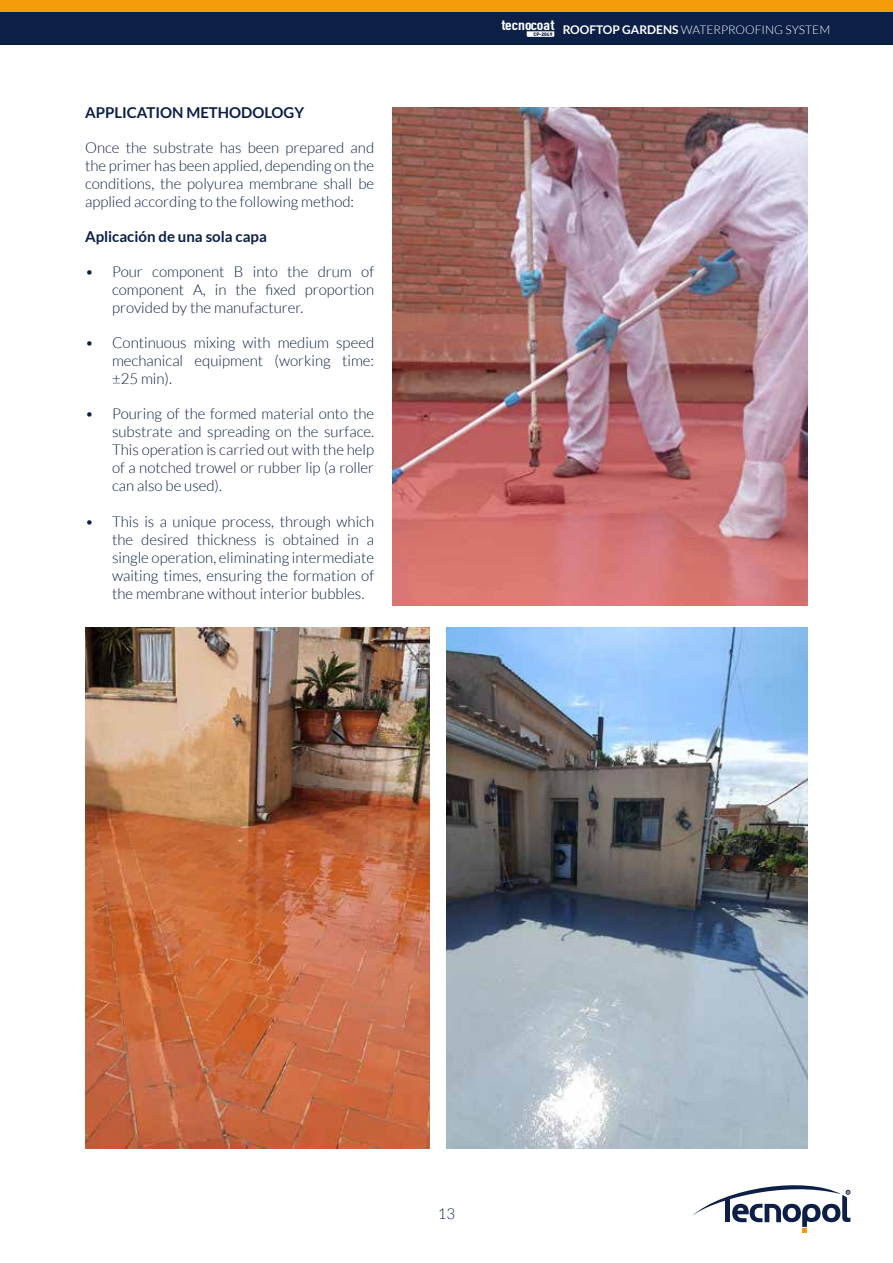
<style>
.page{position:relative;width:893px;height:1263px;background:#fff}
.page>*{position:absolute;margin:0;border:0;box-sizing:border-box;transform-origin:0 0}
.t1{font:300 15px/18px "Lato";color:#0c1f46;text-align:justify}
.t2{font:700 15px "Lato";color:#0c1f46}
.t3{font:14.4px "DIN Engschrift Std";color:#fff;scale:1.23 1}
.t4{font:300 12px "Lato";color:#fff}
.t5{font:900 4.95px "DIN";color:#0d1f45}
.s1{font-weight:700}
</style>
<div class="page">
<div style="left:0;top:12px;width:893px;height:33px;background:#0c1f46"></div>
<div style="left:0;top:0;width:893px;height:12px;background:#f59b09"></div>
<svg style="left:692px;top:1185px;width:158px;height:48px"></svg>
<svg style="left:527px;top:31px;width:27px;height:6px"></svg>
<img style="left:392px;top:107px;width:416px;height:499px">
<img style="left:85px;top:627px;width:344px;height:521px">
<img style="left:446px;top:627px;width:362px;height:521px">
<p class="t2" style="left:85px;top:104px;width:221px">APPLICATION METHODOLOGY</p>
<p class="t1" style="left:85px;top:139px;width:291px">Once the substrate has been prepared and the primer has been applied, depending on the conditions, the polyurea membrane shall be applied according to the following method:</p>
<p class="t2" style="left:85px;top:228px;width:183px">Aplicación de una sola capa</p>
<p class="t1" style="left:112px;top:263px;width:264px;text-indent:-27px">• Pour component B into the drum of component A, in the fixed proportion provided by the manufacturer.</p>
<p class="t1" style="left:112px;top:334px;width:264px;text-indent:-27px">• Continuous mixing with medium speed mechanical equipment (working time: ±25 min).</p>
<p class="t1" style="left:112px;top:405px;width:264px;text-indent:-27px">• Pouring of the formed material onto the substrate and spreading on the surface.<br>This operation is carried out with the help of a notched trowel or rubber lip (a roller can also be used).</p>
<p class="t1" style="left:112px;top:512px;width:264px;text-indent:-27px">• This is a unique process, through which the desired thickness is obtained in a single operation, eliminating intermediate waiting times, ensuring the formation of the membrane without interior bubbles.</p>
<p class="t3" style="left:502px;top:17px;width:41px">tecnocoa</p>
<p class="t5" style="left:534px;top:31px;width:20px">CP-2049</p>
<p class="t4" style="left:551px;top:23px;width:281px"><sup>t</sup> <span class="s1">ROOFTOP GARDENS</span> WATERPROOFING SYSTEM</p>
<p class="t1" style="left:438px;top:1204px;width:19px">13</p>
</div>
